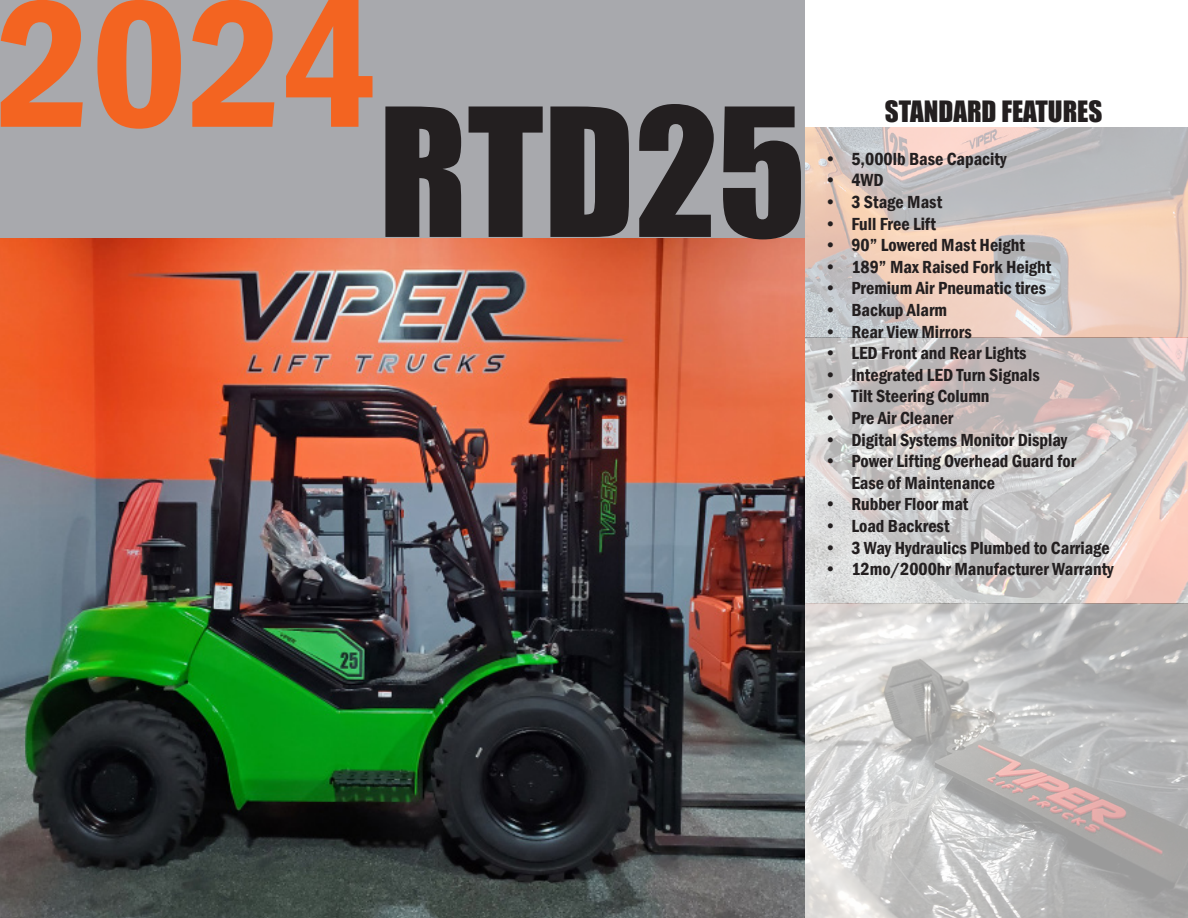
<style>
.page{position:relative;width:1188px;height:918px;background:#fff}
.page>*{position:absolute;margin:0;border:0;box-sizing:border-box;transform-origin:0 0}
.t1{font:600 condensed 187.5px "Franklin Gothic";color:#f36421}
.t2{font:165px "Impact";color:#231f20}
.t3{font:27px "Impact";color:#231f20}
.t4{font:600 condensed 18px/21.6px "Franklin Gothic";color:#231f20}
</style>
<div class="page">
<img style="left:805px;top:128px;width:383px;height:476px">
<img style="left:805px;top:604px;width:383px;height:314px">
<img style="left:0;top:238px;width:805px;height:680px">
<div style="left:0;top:0;width:805px;height:238px;background:#a8a9ad"></div>
<p class="t1" style="left:-4px;top:-61px;width:383px">2024</p>
<p class="t2" style="left:379px;top:44px;width:429px">RTD25</p>
<p class="t3" style="left:885px;top:90px;width:219px">STANDARD FEATURES</p>
<p class="t4" style="left:824px;top:148px;width:184px">• 5,000lb Base Capacity</p>
<p class="t4" style="left:824px;top:169px;width:61px">• 4WD</p>
<p class="t4" style="left:824px;top:191px;width:119px">• 3 Stage Mast</p>
<p class="t4" style="left:824px;top:212px;width:113px">• Full Free Lift</p>
<p class="t4" style="left:824px;top:234px;width:202px">• 90” Lowered Mast Height</p>
<p class="t4" style="left:824px;top:256px;width:228px">• 189” Max Raised Fork Height</p>
<p class="t4" style="left:824px;top:277px;width:223px">• Premium Air Pneumatic tires</p>
<p class="t4" style="left:824px;top:299px;width:124px">• Backup Alarm</p>
<p class="t4" style="left:824px;top:320px;width:149px">• Rear View Mirrors</p>
<p class="t4" style="left:824px;top:342px;width:204px">• LED Front and Rear Lights</p>
<p class="t4" style="left:824px;top:364px;width:217px">• Integrated LED Turn Signals</p>
<p class="t4" style="left:824px;top:385px;width:167px">• Tilt Steering Column</p>
<p class="t4" style="left:824px;top:407px;width:131px">• Pre Air Cleaner</p>
<p class="t4" style="left:824px;top:428px;width:244px">• Digital Systems Monitor Display</p>
<p class="t4" style="left:851px;top:450px;width:226px;text-indent:-27px">• Power Lifting Overhead Guard for<br>Ease of Maintenance</p>
<p class="t4" style="left:824px;top:493px;width:146px">• Rubber Floor mat</p>
<p class="t4" style="left:824px;top:515px;width:127px">• Load Backrest</p>
<p class="t4" style="left:824px;top:536px;width:287px">• 3 Way Hydraulics Plumbed to Carriage</p>
<p class="t4" style="left:824px;top:558px;width:291px">• 12mo/2000hr Manufacturer Warranty</p>
</div>
